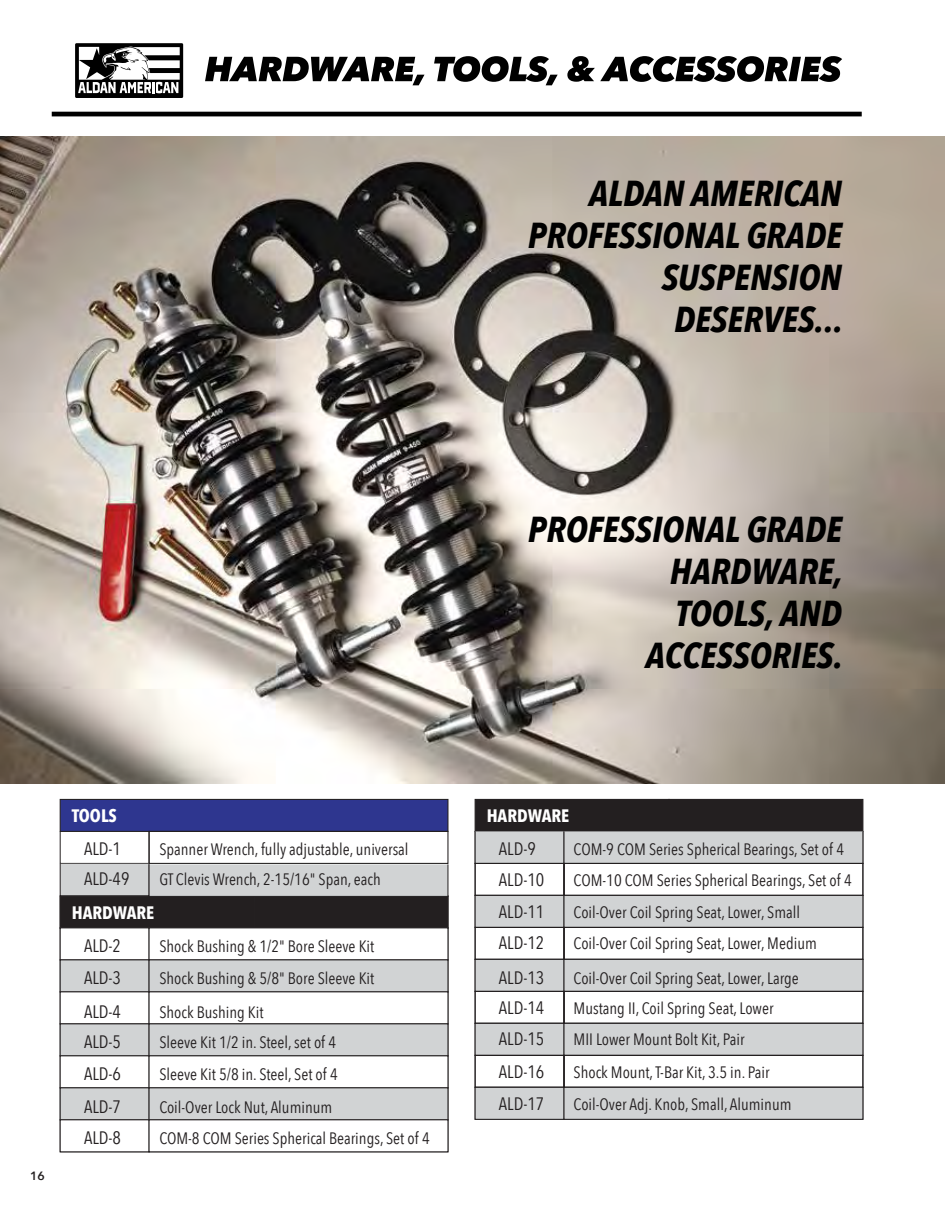
<style>
.page{position:relative;width:945px;height:1215px;background:#fff}
.page>*{position:absolute;margin:0;border:0;box-sizing:border-box;transform-origin:0 0}
.t1{font:italic 700 36px/42px "Avenir Next Condensed";color:#000;text-align:right}
.t2{font:18px/31.5px "Avenir Next Condensed";color:#231f20}
.t3{font:700 18px "Avenir Next Condensed";color:#fff}
.t4{font:16.5px/31.5px "Avenir Next Condensed";color:#231f20}
.t5{font:600 12px "Avenir Next";color:#231f20}
</style>
<div class="page">
<hr style="left:52px;top:112px;width:810px;height:4px;background:#000">
<svg style="left:205px;top:57px;width:220px;height:28px"></svg>
<svg style="left:434px;top:56px;width:124px;height:29px"></svg>
<svg style="left:567px;top:56px;width:275px;height:26px"></svg>
<svg style="left:75px;top:43px;width:108px;height:55px"></svg>
<img style="left:0;top:136px;width:945px;height:648px">
<svg style="left:59px;top:798px;width:390px;height:34px;background:#343b8e"></svg>
<div style="left:149px;top:831px;width:299px;height:33px;border:1px solid #231f20"></div>
<div style="left:60px;top:896px;width:194px;height:32px;background:#231f20"></div>
<div style="left:254px;top:896px;width:194px;height:33px;background:#231f20"></div>
<div style="left:60px;top:831px;width:89px;height:33px;border:1px solid #231f20"></div>
<div style="left:60px;top:863px;width:89px;height:33px;background:#d1d3d4;border:1px solid #231f20"></div>
<div style="left:149px;top:864px;width:299px;height:33px;background:#d1d3d4;border:1px solid #231f20"></div>
<div style="left:60px;top:928px;width:89px;height:32px;background:#fff;border:1px solid #231f20"></div>
<div style="left:149px;top:928px;width:299px;height:32px;background:#fff;border:1px solid #231f20"></div>
<div style="left:60px;top:960px;width:89px;height:32px;background:#d1d3d4;border:1px solid #231f20"></div>
<div style="left:149px;top:960px;width:299px;height:32px;background:#d1d3d4;border:1px solid #231f20"></div>
<div style="left:60px;top:992px;width:89px;height:32px;background:#fff;border:1px solid #231f20"></div>
<div style="left:149px;top:992px;width:299px;height:32px;background:#fff;border:1px solid #231f20"></div>
<div style="left:60px;top:1024px;width:89px;height:32px;background:#d1d3d4;border:1px solid #231f20"></div>
<div style="left:149px;top:1024px;width:299px;height:32px;background:#d1d3d4"></div>
<div style="left:60px;top:1055px;width:89px;height:33px;background:#fff;border:1px solid #231f20"></div>
<div style="left:149px;top:1055px;width:299px;height:33px;background:#fff;border:1px solid #231f20"></div>
<div style="left:60px;top:1087px;width:89px;height:33px;background:#d1d3d4;border:1px solid #231f20"></div>
<div style="left:149px;top:1087px;width:299px;height:33px;background:#d1d3d4;border:1px solid #231f20"></div>
<div style="left:60px;top:1119px;width:89px;height:33px;background:#fff;border:1px solid #231f20"></div>
<div style="left:149px;top:1119px;width:299px;height:33px;background:#fff;border:1px solid #231f20"></div>
<div style="left:475px;top:799px;width:195px;height:33px;background:#231f20"></div>
<div style="left:668px;top:799px;width:195px;height:33px;background:#231f20"></div>
<div style="left:475px;top:831px;width:89px;height:33px;background:#d1d3d4"></div>
<div style="left:564px;top:831px;width:299px;height:33px;background:#d1d3d4"></div>
<div style="left:475px;top:863px;width:89px;height:33px;border:1px solid #231f20"></div>
<div style="left:564px;top:863px;width:299px;height:33px;border:1px solid #231f20"></div>
<div style="left:475px;top:895px;width:89px;height:33px;background:#d1d3d4;border:1px solid #231f20"></div>
<div style="left:564px;top:895px;width:299px;height:33px;background:#d1d3d4;border:1px solid #231f20"></div>
<div style="left:475px;top:927px;width:89px;height:33px;border:1px solid #231f20"></div>
<div style="left:564px;top:927px;width:299px;height:33px;border:1px solid #231f20"></div>
<div style="left:475px;top:959px;width:89px;height:33px;background:#d1d3d4;border:1px solid #231f20"></div>
<div style="left:564px;top:959px;width:299px;height:33px;background:#d1d3d4;border:1px solid #231f20"></div>
<div style="left:475px;top:991px;width:89px;height:33px;border:1px solid #231f20"></div>
<div style="left:564px;top:991px;width:299px;height:33px;border:1px solid #231f20"></div>
<div style="left:475px;top:1023px;width:89px;height:33px;background:#d1d3d4;border:1px solid #231f20"></div>
<div style="left:564px;top:1023px;width:299px;height:33px;background:#d1d3d4;border:1px solid #231f20"></div>
<div style="left:475px;top:1055px;width:89px;height:33px;border:1px solid #231f20"></div>
<div style="left:564px;top:1055px;width:299px;height:33px;border:1px solid #231f20"></div>
<div style="left:475px;top:1087px;width:89px;height:33px;background:#d1d3d4;border:1px solid #231f20"></div>
<div style="left:564px;top:1087px;width:299px;height:33px;background:#d1d3d4;border:1px solid #231f20"></div>
<h1 class="t1" style="left:528px;top:172px;width:317px">ALDAN AMERICAN<br>PROFESSIONAL GRADE<br>SUSPENSION<br>DESERVES...</h1>
<p class="t5" style="left:30px;top:1165px;width:16px">16</p>
<p class="t3" style="left:72px;top:805px;width:47px">TOOLS</p>
<p class="t2" style="left:84px;top:832px;width:39px">ALD-1</p>
<p class="t4" style="left:159px;top:832px;width:251px">Spanner Wrench, fully adjustable, universal</p>
<p class="t2" style="left:84px;top:862px;width:47px">ALD-49</p>
<p class="t4" style="left:159px;top:862px;width:223px">GT Clevis Wrench, 2-15/16" Span, each</p>
<p class="t3" style="left:72px;top:902px;width:84px">HARDWARE</p>
<p class="t2" style="left:84px;top:929px;width:39px">ALD-2<br>ALD-3</p>
<p class="t2" style="left:84px;top:995px;width:39px;text-align:justify">ALD-4<br>ALD-5<br>ALD-6<br>ALD-7<br>ALD-8</p>
<p class="t4" style="left:159px;top:930px;width:217px">Shock Bushing &amp; 1/2" Bore Sleeve Kit<br>Shock Bushing &amp; 5/8" Bore Sleeve Kit</p>
<p class="t4" style="left:159px;top:997px;width:179px;line-height:30px">Shock Bushing Kit<br>Sleeve Kit 1/2 in. Steel, set of 4</p>
<p class="t4" style="left:159px;top:1057px;width:180px;line-height:33px">Sleeve Kit 5/8 in. Steel, Set of 4<br>Coil-Over Lock Nut, Aluminum</p>
<p class="t4" style="left:159px;top:1122px;width:272px">COM-8 COM Series Spherical Bearings, Set of 4</p>
<h1 class="t1" style="left:528px;top:508px;width:317px">PROFESSIONAL GRADE<br>HARDWARE,<br>TOOLS, AND<br>ACCESSORIES.</h1>
<p class="t3" style="left:487px;top:805px;width:84px">HARDWARE</p>
<p class="t2" style="left:499px;top:832px;width:47px">ALD-9<br>ALD-10<br>ALD-11<br>ALD-12</p>
<p class="t2" style="left:499px;top:961px;width:47px;text-align:justify">ALD-13<br>ALD-14<br>ALD-15<br>ALD-16<br>ALD-17</p>
<p class="t4" style="left:574px;top:832px;width:280px">COM-9 COM Series Spherical Bearings, Set of 4<br>COM-10 COM Series Spherical Bearings, Set of 4<br>Coil-Over Coil Spring Seat, Lower, Small Coil-Over Coil Spring Seat, Lower, Medium</p>
<p class="t4" style="left:574px;top:962px;width:227px;line-height:30px">Coil-Over Coil Spring Seat, Lower, Large<br>Mustang II, Coil Spring Seat, Lower</p>
<p class="t4" style="left:574px;top:1022px;width:198px;line-height:33px">MII Lower Mount Bolt Kit, Pair<br>Shock Mount, T-Bar Kit, 3.5 in. Pair</p>
<p class="t4" style="left:574px;top:1087px;width:219px">Coil-Over Adj. Knob, Small, Aluminum</p>
</div>
